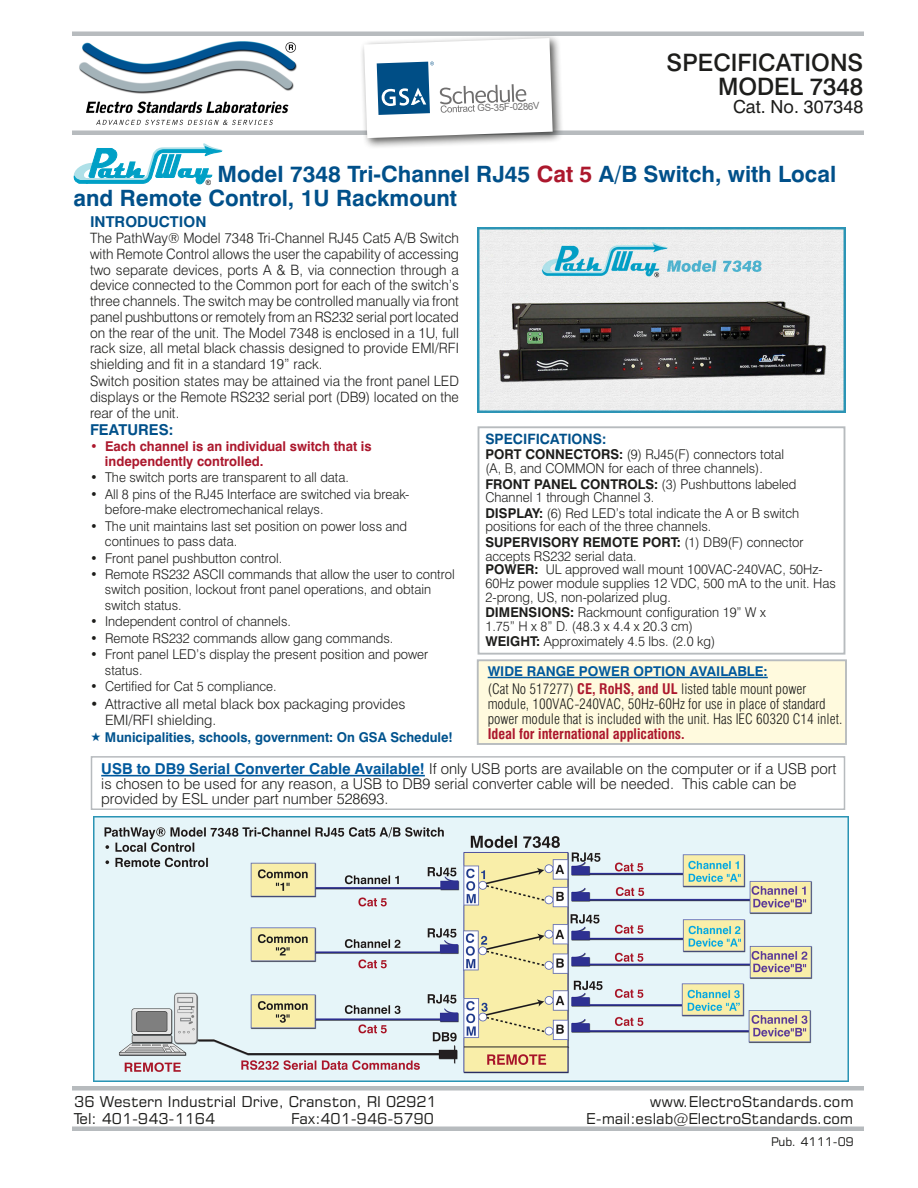
<style>
.page{position:relative;width:918px;height:1188px;background:#fff}
.page>*{position:absolute;margin:0;border:0;box-sizing:border-box;transform-origin:0 0}
.t1{font:500 24px "Swiss 721 BT";color:#1d1d1b}
.t2{font:700 22.5px/24px "Swiss 721 BT";color:#00508a}
.t3{font:18px "Swiss 721 BT";color:#1d1d1b}
.t4{font:300 15px/15px "Swiss 721 BT";color:#1d1d1b}
.t5{font:15px "Square 721 BT";color:#1d1d1b}
.Body_Text_rj_blue_he{font:700 15px "Swiss 721 BT";color:#00508a}
.Body_Text_rj{font:300 14.25px/15.8px "Swiss 721 BT";color:#1d1d1b;text-align:justify}
.t6{font:300 condensed 14.25px/15px "Swiss 721 BT";color:#1d1d1b}
.paragraph_header{font:700 14.25px "Swiss 721 BT";color:#00508a}
.descriptive_text{font:300 13.5px/13.8px "Swiss 721 BT";color:#1d1d1b}
.t7{font:700 13.5px/15.1px "Swiss 721 BT";color:#ac182d}
.t8{font:700 13.5px "Swiss 721 BT";color:#00538e}
.t9{font:700 13.5px "Swiss 721 BT";color:#00599d}
.t10{font:12px "Square 721 BT";color:#1d1d1b}
.t11{font:9.75px "Arial";color:#706f6f}
.t12{font:7.2px "Arial";color:#000}
.s1{color:#ac182d}
.s2{font-weight:700}
.s3{font-weight:700;color:#ac182d}
.s4{font-weight:700;color:#00599d}
</style>
<div class="page">
<div style="left:478px;top:426px;width:367px;height:229px;border:2px solid #b7bbbe"></div>
<div style="left:478px;top:660px;width:368px;height:84px;background:#fffade"></div>
<hr style="left:488px;top:677px;width:280px;height:1px;background:#00599d">
<div style="left:477px;top:659px;width:370px;height:86px;border:2px solid #b7bbbe"></div>
<hr style="left:101px;top:775px;width:324px;height:1px;background:#00599d">
<div style="left:91px;top:756px;width:754px;height:54px;border:2px solid #b7bbbe"></div>
<svg style="left:73px;top:143px;width:150px;height:42px"></svg>
<img style="left:477px;top:228px;width:368px;height:184px">
<img style="left:93px;top:817px;width:756px;height:265px">
<img style="left:79px;top:41px;width:218px;height:84px">
<hr style="left:72px;top:32px;width:792px;height:4px;background:#b7bbbe">
<div style="left:72px;top:130px;width:792px;height:5px;background:#b7bbbe"></div>
<div style="left:72px;top:1126px;width:792px;height:5px;background:#b7bbbe"></div>
<hr style="left:72px;top:1086px;width:792px;height:4px;background:#b7bbbe">
<div style="left:359px;top:33px;width:205px;height:116px;background:#1d1d1b;opacity:.75"></div>
<svg style="left:364px;top:38px;width:189px;height:100px"></svg>
<p class="t11" style="left:477px;top:102px;width:64px;rotate:-2deg">GS-35F-0286V</p>
<p class="t1" style="left:667px;top:47px;width:198px">SPECIFICATIONS</p>
<p class="t1" style="left:718px;top:71px;width:147px">MODEL 7348</p>
<p class="t3" style="left:733px;top:95px;width:132px">Cat. No. 307348</p>
<p class="t2" style="left:73px;top:161px;width:764px;text-indent:144px">Model 7348 Tri-Channel RJ45 <span class="s1">Cat 5</span> A/B Switch, with Local and Remote Control, 1U Rackmount</p>
<p class="t12" style="left:206px;top:177px;width:7px">®</p>
<p class="Body_Text_rj_blue_he" style="left:90px;top:213px;width:118px">INTRODUCTION</p>
<p class="Body_Text_rj" style="left:90px;top:230px;width:371px">The PathWay® Model 7348 Tri-Channel RJ45 Cat5 A/B Switch with Remote Control allows the user the capability of accessing two separate devices, ports A &amp; B, via connection through a device connected to the Common port for each of the switch’s three channels. The switch may be controlled manually via front panel pushbuttons or remotely from an RS232 serial port located on the rear of the unit. The Model 7348 is enclosed in a 1U, full rack size, all metal black chassis designed to provide EMI/RFI shielding and fit in a standard 19” rack.</p>
<p class="Body_Text_rj" style="left:90px;top:373px;width:370px">Switch position states may be attained via the front panel LED displays or the Remote RS232 serial port (DB9) located on the rear of the unit.</p>
<p class="Body_Text_rj_blue_he" style="left:90px;top:421px;width:85px">FEATURES:</p>
<p class="t7" style="left:105px;top:438px;width:268px;text-indent:-15px">• Each channel is an individual switch that is independently controlled.</p>
<p class="descriptive_text" style="left:90px;top:471px;width:261px">• The switch ports are transparent to all data.</p>
<p class="descriptive_text" style="left:105px;top:486px;width:306px;line-height:15.1px;text-indent:-15px">• All 8 pins of the RJ45 Interface are switched via break&shy;before-make electromechanical relays.</p>
<p class="descriptive_text" style="left:105px;top:518px;width:304px;line-height:15.1px;text-indent:-15px">• The unit maintains last set position on power loss and continues to pass data.</p>
<p class="descriptive_text" style="left:90px;top:551px;width:194px">• Front panel pushbutton control.</p>
<p class="descriptive_text" style="left:105px;top:567px;width:351px;line-height:15.1px;text-indent:-15px">• Remote RS232 ASCII commands that allow the user to control switch position, lockout front panel operations, and obtain switch status.</p>
<p class="descriptive_text" style="left:90px;top:614px;width:202px">• Independent control of channels.</p>
<p class="descriptive_text" style="left:90px;top:631px;width:305px">• Remote RS232 commands allow gang commands.</p>
<p class="descriptive_text" style="left:105px;top:647px;width:325px;line-height:15.1px;text-indent:-15px">• Front panel LED’s display the present position and power status.</p>
<p class="descriptive_text" style="left:90px;top:679px;width:188px">• Certified for Cat 5 compliance.</p>
<p class="Body_Text_rj" style="left:105px;top:696px;width:302px;line-height:16.2px;text-indent:-15px">• Attractive all metal black box packaging provides<br>EMI/RFI shielding.</p>
<p class="t8" style="left:105px;top:729px;width:349px">Municipalities, schools, government: On GSA Schedule!</p>
<p class="paragraph_header" style="left:485px;top:430px;width:122px">SPECIFICATIONS:</p>
<p class="descriptive_text" style="left:485px;top:448px;width:300px"><span class="s2">PORT CONNECTORS:</span> (9) RJ45(F) connectors total (A, B, and COMMON for each of three channels).</p>
<p class="descriptive_text" style="left:485px;top:477px;width:313px"><span class="s2">FRONT PANEL CONTROLS:</span> (3) Pushbuttons labeled<br>Channel 1 through Channel 3.</p>
<p class="descriptive_text" style="left:485px;top:506px;width:315px"><span class="s2">DISPLAY:</span> (6) Red LED’s total indicate the A or B switch positions for each of the three channels.</p>
<p class="descriptive_text" style="left:485px;top:535px;width:352px"><span class="s2">SUPERVISORY REMOTE PORT:</span> (1) DB9(F) connector accepts RS232 serial data.<br><span class="s2">POWER:</span> UL approved wall mount 100VAC-240VAC, 50Hz-60Hz power module supplies 12 VDC, 500 mA to the unit. Has 2-prong, US, non-polarized plug.</p>
<p class="descriptive_text" style="left:485px;top:605px;width:282px"><span class="s2">DIMENSIONS:</span> Rackmount configuration 19” W x<br>1.75” H x 8” D. (48.3 x 4.4 x 20.3 cm)</p>
<p class="descriptive_text" style="left:485px;top:634px;width:231px"><span class="s2">WEIGHT:</span> Approximately 4.5 lbs. (2.0 kg)</p>
<p class="t9" style="left:488px;top:663px;width:282px">WIDE RANGE POWER OPTION AVAILABLE:</p>
<p class="t6" style="left:488px;top:681px;width:356px">(Cat No 517277) <span class="s3">CE, RoHS, and UL</span> listed table mount power module, 100VAC-240VAC, 50Hz-60Hz for use in place of standard power module that is included with the unit. Has IEC 60320 C14 inlet.<br><span class="s3">Ideal for international applications.</span></p>
<p class="t4" style="left:101px;top:761px;width:737px"><span class="s4">USB to DB9 Serial Converter Cable Available!</span> If only USB ports are available on the computer or if a USB port is chosen to be used for any reason, a USB to DB9 serial converter cable will be needed. This cable can be provided by ESL under part number 528693.</p>
<p class="t5" style="left:74px;top:1092px;width:364px">36 Western Industrial Drive, Cranston, RI 02921</p>
<p class="t5" style="left:650px;top:1092px;width:205px">www.ElectroStandards.com</p>
<p class="t5" style="left:74px;top:1109px;width:143px">Tel: 401-943-1164</p>
<p class="t5" style="left:291px;top:1109px;width:144px">Fax:401-946-5790</p>
<p class="t5" style="left:586px;top:1109px;width:269px">E-mail:eslab@ElectroStandards.com</p>
<p class="t10" style="left:771px;top:1134px;width:85px">Pub. 4111-09</p>
</div>
